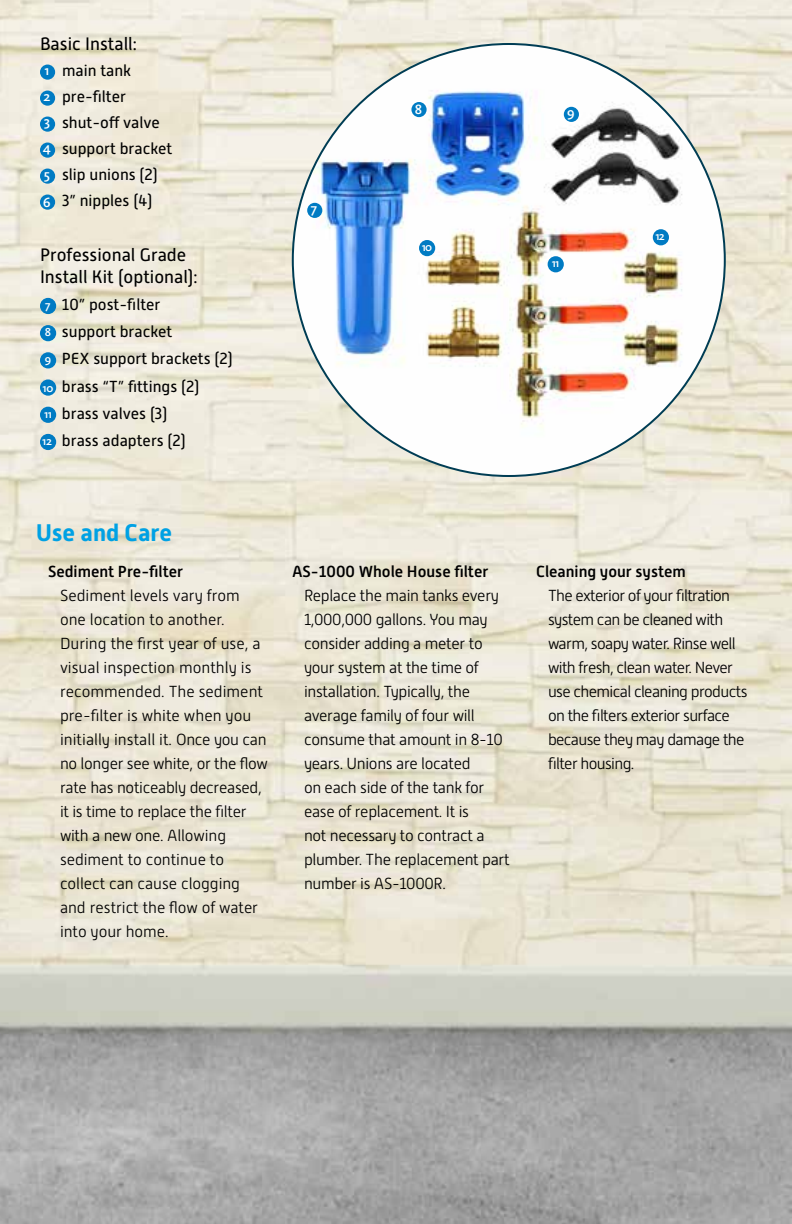
<style>
.page{position:relative;width:792px;height:1224px;background:#fff}
.page>*{position:absolute;margin:0;border:0;box-sizing:border-box;transform-origin:0 0}
.t1{font:700 24px "Alwyn New";color:#00a1e4}
.t2{font:18px/21.6px "Alwyn New";color:#000}
.t3{font:300 16px/24px "Alwyn New";letter-spacing:-.02em;color:#000}
.t4{font:300 16px/24px "Alwyn New";letter-spacing:-.04em;color:#000}
.t5{font:16px/26px "Alwyn New";color:#000}
.t6{font:500 16px "Alwyn New";color:#000}
.t7{font:500 14px "Kievit OT";color:#fff}
.t8{font:500 12px "Kievit OT";color:#fff}
.s1{font-family:"Kievit OT";font-weight:500;font-size:14px;color:#fff}
.s2{font-family:"Kievit OT";font-weight:500;font-size:12px;color:#fff}
</style>
<div class="page">
<img style="left:0;top:0;width:792px;height:1224px">
<div style="left:40px;top:65px;width:15px;height:15px;background:#007bc3;border-radius:50%"></div>
<div style="left:40px;top:91px;width:15px;height:15px;background:#007bc3;border-radius:50%"></div>
<div style="left:40px;top:117px;width:15px;height:15px;background:#007bc3;border-radius:50%"></div>
<div style="left:40px;top:143px;width:15px;height:15px;background:#007bc3;border-radius:50%"></div>
<div style="left:40px;top:169px;width:15px;height:15px;background:#007bc3;border-radius:50%"></div>
<div style="left:40px;top:195px;width:15px;height:15px;background:#007bc3;border-radius:50%"></div>
<div style="left:40px;top:298px;width:16px;height:16px;background:#007bc3;border-radius:50%"></div>
<div style="left:40px;top:325px;width:16px;height:16px;background:#007bc3;border-radius:50%"></div>
<div style="left:40px;top:352px;width:16px;height:16px;background:#007bc3;border-radius:50%"></div>
<div style="left:40px;top:379px;width:16px;height:17px;background:#007bc3;border-radius:50%"></div>
<div style="left:40px;top:407px;width:16px;height:16px;background:#007bc3;border-radius:50%"></div>
<div style="left:40px;top:434px;width:16px;height:16px;background:#007bc3;border-radius:50%"></div>
<img style="left:293px;top:44px;width:432px;height:431px">
<div style="left:307px;top:203px;width:15px;height:15px;background:#007bc3;border-radius:50%"></div>
<div style="left:411px;top:102px;width:16px;height:15px;background:#007bc3;border-radius:50%"></div>
<div style="left:564px;top:107px;width:15px;height:15px;background:#007bc3;border-radius:50%"></div>
<div style="left:419px;top:240px;width:16px;height:16px;background:#007bc3;border-radius:50%"></div>
<div style="left:548px;top:256px;width:16px;height:16px;background:#007bc3;border-radius:50%"></div>
<div style="left:653px;top:229px;width:16px;height:16px;background:#007bc3;border-radius:50%"></div>
<p class="t2" style="left:40px;top:33px;width:98px">Basic Install:</p>
<p class="t5" style="left:43px;top:57px;width:131px"><span class="s1">1</span> main tank<br><span class="s1">2</span> pre-filter<br><span class="s1">3</span> shut-off valve<br><span class="s1">4</span> support bracket<br><span class="s1">5</span> slip unions (2)<br><sub>6</sub> 3” nipples (4)</p>
<p class="t2" style="left:40px;top:244px;width:159px">Professional Grade<br>Install Kit (optional):</p>
<p class="t5" style="left:42px;top:291px;width:192px;line-height:27.2px"><span class="s2">7</span> 10” post-filter<br><span class="s2">8</span> support bracket<br><span class="s2">9</span> PEX support brackets (2)<br><span class="s2">10</span> brass “T” fittings (2)<br><span class="s2">11</span> brass valves (3)<br><span class="s2">12</span> brass adapters (2)</p>
<p class="t7" style="left:311px;top:200px;width:8px">7</p>
<p class="t7" style="left:415px;top:101px;width:9px">8</p>
<p class="t8" style="left:422px;top:240px;width:12px">10</p>
<p class="t7" style="left:567px;top:104px;width:9px">9</p>
<p class="t8" style="left:552px;top:256px;width:9px">11</p>
<p class="t8" style="left:655px;top:229px;width:11px">12</p>
<h1 class="t1" style="left:36px;top:519px;width:138px">Use and Care</h1>
<p class="t6" style="left:48px;top:562px;width:137px">Sediment Pre-filter</p>
<p class="t3" style="left:60px;top:584px;width:210px">Sediment levels vary from one location to another.<br>During the first year of use, a visual inspection monthly is recommended. The sediment pre-filter is white when you initially install it. Once you can no longer see white, or the flow rate has noticeably decreased, it is time to replace the filter with a new one. Allowing sediment to continue to collect can cause clogging and restrict the flow of water into your home.</p>
<p class="t6" style="left:292px;top:562px;width:198px">AS-1000 Whole House filter</p>
<p class="t3" style="left:304px;top:584px;width:207px">Replace the main tanks every<br>1,000,000 gallons. You may consider adding a meter to your system at the time of installation. Typically, the average family of four will consume that amount in 8-10 years. Unions are located<br>on each side of the tank for ease of replacement. It is<br>not necessary to contract a plumber. The replacement part number is AS-1000R.</p>
<p class="t6" style="left:536px;top:562px;width:151px">Cleaning your system</p>
<p class="t4" style="left:548px;top:584px;width:201px">The exterior of your filtration system can be cleaned with warm, soapy water. Rinse well with fresh, clean water. Never use chemical cleaning products on the filters exterior surface because they may damage the filter housing.</p>
</div>
